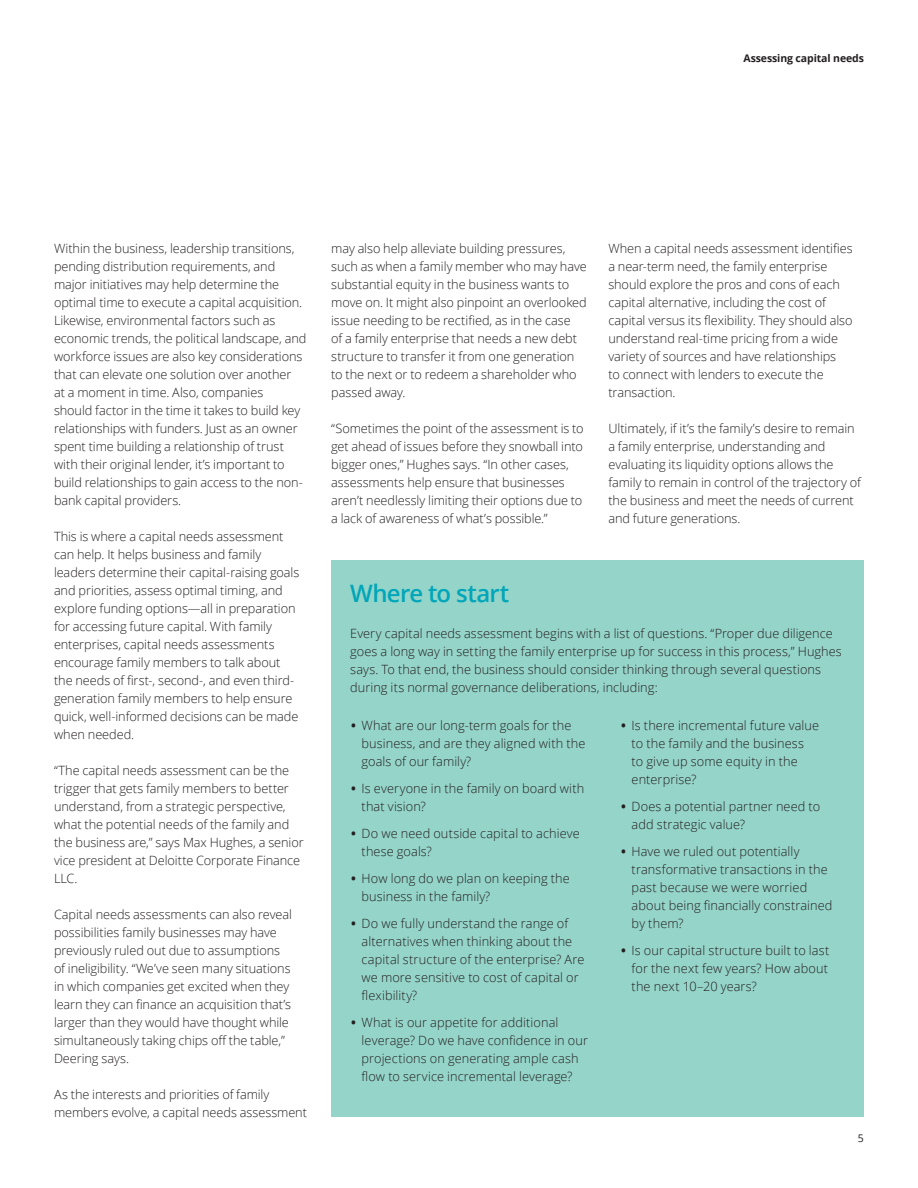
<style>
.page{position:relative;width:918px;height:1188px;background:#fff}
.page>*{position:absolute;margin:0;border:0;box-sizing:border-box;transform-origin:0 0}
.Subhead_A_-_GREEN{font:600 24px "Open Sans";letter-spacing:-.03em;color:#00a6b9}
.Body_copy__8_5_12pt{font:300 12.75px/18px "Open Sans";letter-spacing:-.005em;color:#231f20}
.t1{font:700 10.5px "Open Sans";letter-spacing:-.01em;color:#231f20}
.t2{font:10.5px "Open Sans";color:#231f20}
.s1{font-weight:700}
</style>
<div class="page">
<div style="left:331px;top:560px;width:533px;height:557px;background:#95d4c9"></div>
<p class="t1" style="left:744px;top:51px;width:122px">Assessing capital needs</p>
<p class="Body_copy__8_5_12pt" style="left:54px;top:239px;width:254px">Within the business, leadership transitions, pending distribution requirements, and major initiatives may help determine the optimal time to execute a capital acquisition.<br>Likewise, environmental factors such as economic trends, the political landscape, and workforce issues are also key considerations that can elevate one solution over another<br>at a moment in time. Also, companies<br>should factor in the time it takes to build key relationships with funders. Just as an owner spent time building a relationship of trust with their original lender, it’s important to build relationships to gain access to the non&shy;bank capital providers.</p>
<p class="Body_copy__8_5_12pt" style="left:54px;top:527px;width:247px">This is where a capital needs assessment can help. It helps business and family leaders determine their capital-raising goals and priorities, assess optimal timing, and explore funding options—all in preparation for accessing future capital. With family enterprises, capital needs assessments encourage family members to talk about the needs of first-, second-, and even third&shy;generation family members to help ensure quick, well-informed decisions can be made when needed.</p>
<p class="Body_copy__8_5_12pt" style="left:54px;top:761px;width:251px">“The capital needs assessment can be the trigger that gets family members to better understand, from a strategic perspective, what the potential needs of the family and the business are,” says Max Hughes, a senior vice president at Deloitte Corporate Finance LLC.</p>
<p class="Body_copy__8_5_12pt" style="left:54px;top:905px;width:239px">Capital needs assessments can also reveal possibilities family businesses may have previously ruled out due to assumptions of ineligibility. “We’ve seen many situations in which companies get excited when they learn they can finance an acquisition that’s larger than they would have thought while simultaneously taking chips off the table,” Deering says.</p>
<p class="Body_copy__8_5_12pt" style="left:54px;top:1085px;width:254px">As the interests and priorities of family members evolve, a capital needs assessment</p>
<p class="Body_copy__8_5_12pt" style="left:331px;top:239px;width:257px">may also help alleviate building pressures, such as when a family member who may have substantial equity in the business wants to move on. It might also pinpoint an overlooked issue needing to be rectified, as in the case<br>of a family enterprise that needs a new debt structure to transfer it from one generation to the next or to redeem a shareholder who passed away.</p>
<p class="Body_copy__8_5_12pt" style="left:331px;top:419px;width:254px">“Sometimes the point of the assessment is to get ahead of issues before they snowball into bigger ones,” Hughes says. “In other cases, assessments help ensure that businesses aren’t needlessly limiting their options due to a lack of awareness of what’s possible.”</p>
<p class="Body_copy__8_5_12pt" style="left:608px;top:239px;width:246px">When a capital needs assessment identifies a near-term need, the family enterprise should explore the pros and cons of each capital alternative, including the cost of capital versus its flexibility. They should also understand real-time pricing from a wide variety of sources and have relationships<br>to connect with lenders to execute the transaction.</p>
<p class="Body_copy__8_5_12pt" style="left:608px;top:419px;width:254px">Ultimately, if it’s the family’s desire to remain a family enterprise, understanding and evaluating its liquidity options allows the family to remain in control of the trajectory of the business and meet the needs of current and future generations.</p>
<p class="Subhead_A_-_GREEN" style="left:350px;top:577px;width:160px">Where to start</p>
<p class="Body_copy__8_5_12pt" style="left:350px;top:624px;width:493px">Every capital needs assessment begins with a list of questions. “Proper due diligence goes a long way in setting the family enterprise up for success in this process,” Hughes says. To that end, the business should consider thinking through several questions during its normal governance deliberations, including:</p>
<p class="Body_copy__8_5_12pt" style="left:362px;top:716px;width:225px;text-indent:-11px"><span class="s1">•</span> What are our long-term goals for the business, and are they aligned with the goals of our family?</p>
<p class="Body_copy__8_5_12pt" style="left:362px;top:779px;width:224px;text-indent:-11px"><span class="s1">•</span> Is everyone in the family on board with that vision?</p>
<p class="Body_copy__8_5_12pt" style="left:362px;top:824px;width:220px;text-indent:-11px"><span class="s1">•</span> Do we need outside capital to achieve these goals?</p>
<p class="Body_copy__8_5_12pt" style="left:362px;top:869px;width:210px;text-indent:-11px"><span class="s1">•</span> How long do we plan on keeping the business in the family?</p>
<p class="Body_copy__8_5_12pt" style="left:362px;top:914px;width:224px;text-indent:-11px"><span class="s1">•</span> Do we fully understand the range of alternatives when thinking about the capital structure of the enterprise? Are we more sensitive to cost of capital or flexibility?</p>
<p class="Body_copy__8_5_12pt" style="left:362px;top:1013px;width:228px;text-indent:-11px"><span class="s1">•</span> What is our appetite for additional leverage? Do we have confidence in our projections on generating ample cash flow to service incremental leverage?</p>
<p class="Body_copy__8_5_12pt" style="left:632px;top:716px;width:189px;text-indent:-11px"><span class="s1">•</span> Is there incremental future value to the family and the business<br>to give up some equity in the enterprise?</p>
<p class="Body_copy__8_5_12pt" style="left:632px;top:797px;width:190px;text-indent:-11px"><span class="s1">•</span> Does a potential partner need to add strategic value?</p>
<p class="Body_copy__8_5_12pt" style="left:632px;top:842px;width:202px;text-indent:-11px"><span class="s1">•</span> Have we ruled out potentially transformative transactions in the past because we were worried about being financially constrained by them?</p>
<p class="Body_copy__8_5_12pt" style="left:632px;top:941px;width:199px;text-align:justify;text-indent:-11px"><span class="s1">•</span> Is our capital structure built to last for the next few years? How about the next 10–20 years?</p>
<p class="t2" style="left:858px;top:1131px;width:8px">5</p>
</div>
